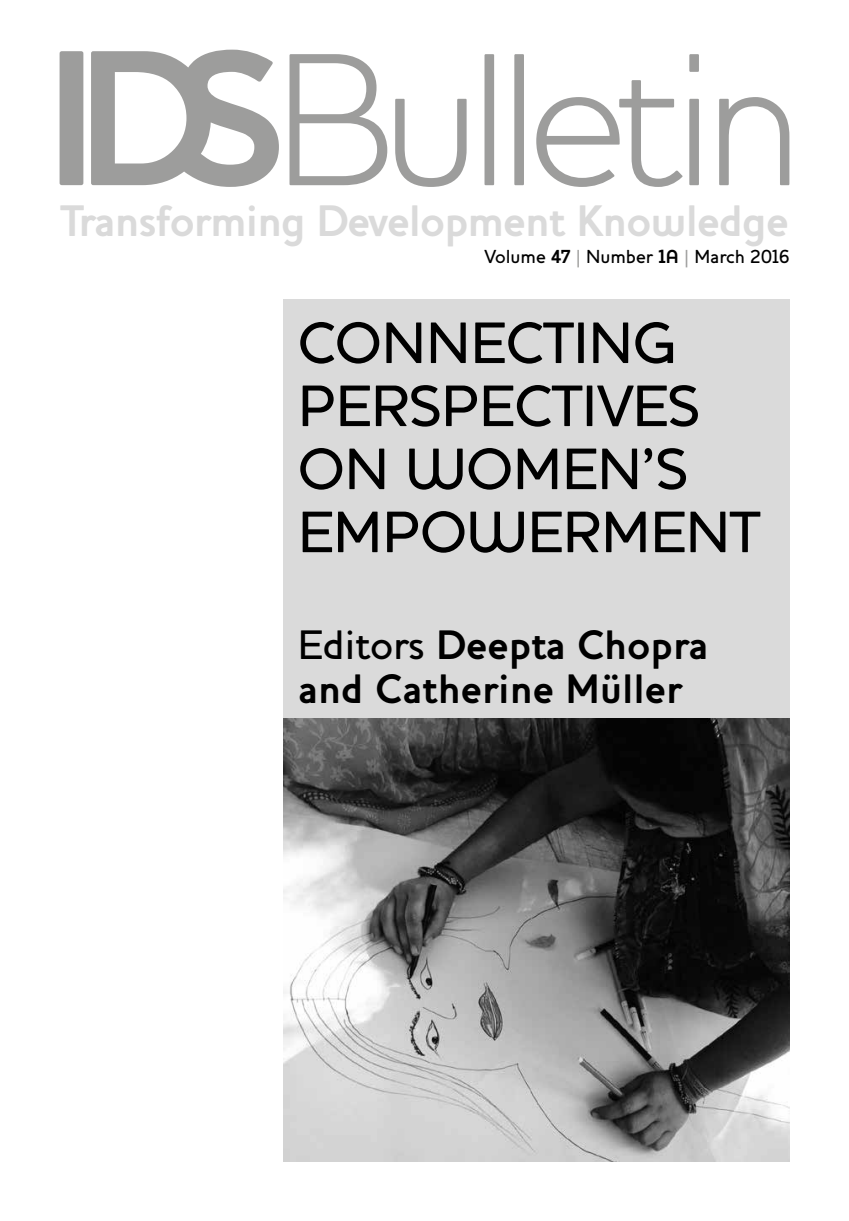
<style>
.page{position:relative;width:849px;height:1221px;background:#fff}
.page>*{position:absolute;margin:0;border:0;box-sizing:border-box;transform-origin:0 0}
.t1{font:500 59.5px/63px "Houschka";color:#000}
.t2{font:700 44.98px "Houschka";letter-spacing:-.02em;color:#dadada}
.t3{font:700 42px/43.8px "Houschka";color:#000}
.t4{font:500 19.25px "Houschka";color:#000}
.s1{font-weight:700}
.s2{color:#9d9d9c}
.s3{font-weight:500}
</style>
<div class="page">
<div style="left:60px;top:51px;width:23px;height:134px;background:#9d9d9c;border-radius:2px"></div>
<svg style="left:91px;top:50px;width:188px;height:137px"></svg>
<svg style="left:289px;top:54px;width:98px;height:131px"></svg>
<svg style="left:395px;top:99px;width:71px;height:88px"></svg>
<div style="left:484px;top:54px;width:10px;height:131px;background:#9d9d9c"></div>
<div style="left:514px;top:54px;width:10px;height:131px;background:#9d9d9c"></div>
<svg style="left:536px;top:80px;width:146px;height:107px"></svg>
<svg style="left:689px;top:54px;width:9px;height:131px"></svg>
<svg style="left:719px;top:97px;width:70px;height:88px"></svg>
<img style="left:283px;top:717px;width:506px;height:444px">
<div style="left:283px;top:298px;width:506px;height:419px;background:#dadada"></div>
<p class="t2" style="left:61px;top:194px;width:729px">Transforming Development Knowledge</p>
<p class="t4" style="left:484px;top:245px;width:306px">Volume <span class="s1">47</span> <span class="s2">|</span> Number <span class="s1">1A</span> <span class="s2">|</span> March 2016</p>
<p class="t1" style="left:298px;top:311px;width:463px">CONNECTING<br>PERSPECTIVES<br>ON WOMEN’S<br>EMPOWERMENT</p>
<p class="t3" style="left:298px;top:622px;width:412px"><span class="s3">Editors</span> Deepta Chopra and Catherine Müller</p>
</div>
